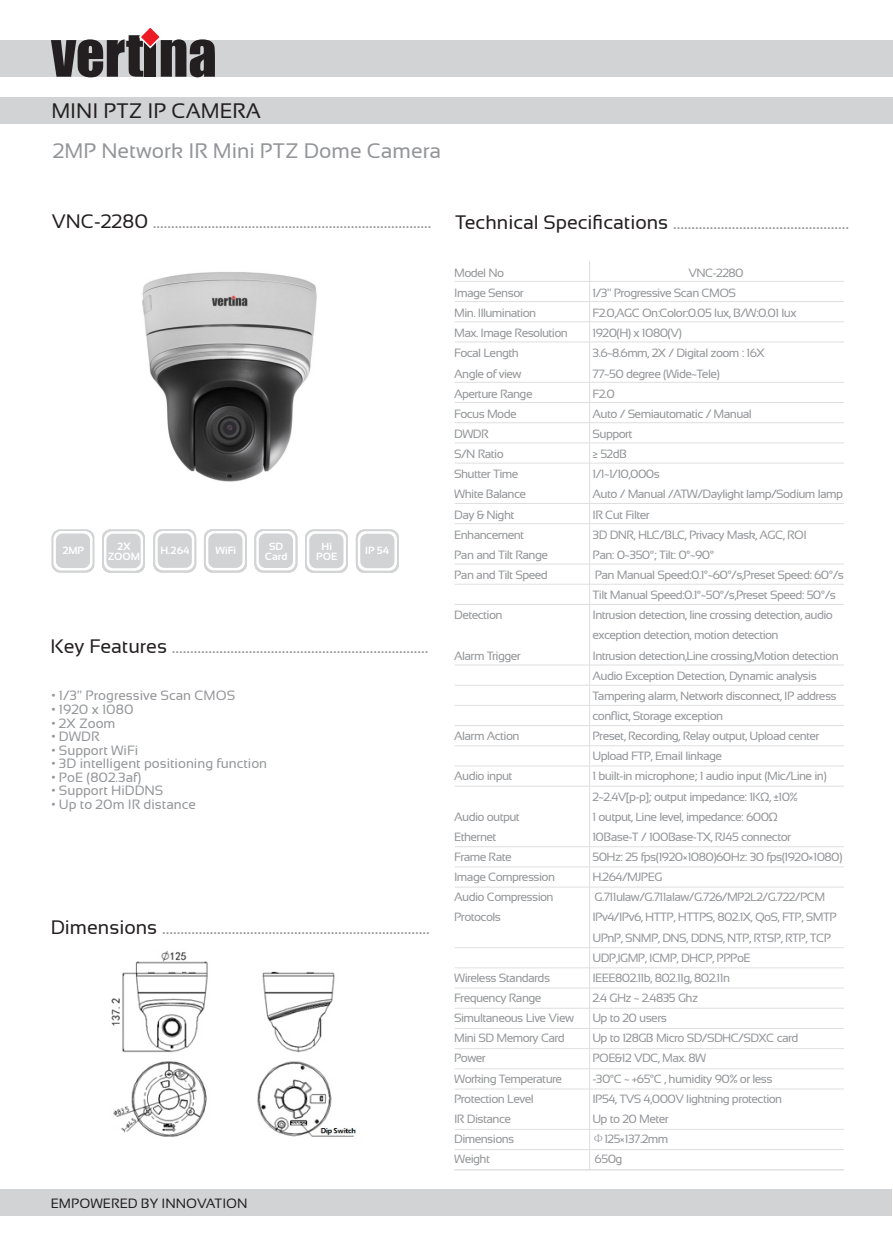
<style>
.page{position:relative;width:893px;height:1255px;background:#fff}
.page>*{position:absolute;margin:0;border:0;box-sizing:border-box;transform-origin:0 0}
.t1{font:56.55px "Impact";color:#231f20}
.t2{font:21px "Sansation";color:#939598}
.t3{font:21px "Sansation";color:#231f20}
.t4{font:19.5px "Sansation";color:#939598}
.t5{font:13.5px "Sansation";color:#939598}
.t6{font:13.5px "Sansation";color:#231f20}
.t7{font:12px/20.1px "Sansation";letter-spacing:-.05em;color:#939598}
.t8{font:700 10.5px/10.5px "Sansation";letter-spacing:-.055em;color:#fff;text-align:center}
.s1{color:#231f20}
.s2{font-family:"Sim Sun"}
</style>
<div class="page">
<div style="left:1px;top:1188px;width:891px;height:27px;background:#d1d3d4"></div>
<div style="left:0;top:40px;width:893px;height:37px;background:#d1d3d4"></div>
<div style="left:145px;top:40px;width:11px;height:37px;background:#231f20"></div>
<svg style="left:141px;top:28px;width:19px;height:22px"></svg>
<div style="left:0;top:97px;width:893px;height:27px;background:#d1d3d4"></div>
<svg style="left:356px;top:529px;width:43px;height:43px"></svg>
<svg style="left:358px;top:531px;width:39px;height:39px"></svg>
<div style="left:360px;top:533px;width:34px;height:35px;background:#d1d3d4;border-radius:7px"></div>
<svg style="left:102px;top:529px;width:43px;height:44px"></svg>
<div style="left:104px;top:531px;width:39px;height:39px;background:#fff;border-radius:8px"></div>
<div style="left:106px;top:533px;width:35px;height:35px;background:#d1d3d4;border-radius:7px"></div>
<svg style="left:52px;top:529px;width:42px;height:43px"></svg>
<div style="left:53px;top:531px;width:40px;height:39px;background:#fff;border-radius:8px"></div>
<div style="left:56px;top:533px;width:34px;height:35px;background:#d1d3d4;border-radius:7px"></div>
<svg style="left:254px;top:529px;width:43px;height:43px"></svg>
<div style="left:256px;top:531px;width:39px;height:39px;background:#fff;border-radius:8px"></div>
<div style="left:259px;top:533px;width:34px;height:35px;background:#d1d3d4;border-radius:7px"></div>
<svg style="left:204px;top:529px;width:43px;height:43px"></svg>
<svg style="left:206px;top:531px;width:39px;height:39px"></svg>
<div style="left:208px;top:533px;width:34px;height:35px;background:#d1d3d4;border-radius:7px"></div>
<svg style="left:305px;top:529px;width:43px;height:44px"></svg>
<svg style="left:307px;top:531px;width:39px;height:39px"></svg>
<div style="left:309px;top:533px;width:34px;height:35px;background:#d1d3d4;border-radius:7px"></div>
<div style="left:153px;top:529px;width:43px;height:43px;background:#d1d3d4;border-radius:9px"></div>
<svg style="left:155px;top:531px;width:39px;height:39px"></svg>
<div style="left:158px;top:533px;width:34px;height:35px;background:#d1d3d4;border-radius:7px"></div>
<hr style="left:589px;top:261px;width:1px;height:909px;background:#dfdfdf">
<hr style="left:455px;top:1169px;width:389px;height:1px;background:#dfdfdf">
<hr style="left:455px;top:1149px;width:389px;height:1px;background:#dfdfdf">
<hr style="left:455px;top:1128px;width:389px;height:1px;background:#dfdfdf">
<hr style="left:455px;top:1088px;width:389px;height:1px;background:#dfdfdf">
<hr style="left:455px;top:1068px;width:389px;height:1px;background:#dfdfdf">
<hr style="left:455px;top:1048px;width:389px;height:1px;background:#dfdfdf">
<hr style="left:455px;top:1028px;width:389px;height:1px;background:#dfdfdf">
<hr style="left:455px;top:1007px;width:389px;height:1px;background:#dfdfdf">
<hr style="left:455px;top:987px;width:389px;height:1px;background:#dfdfdf">
<hr style="left:455px;top:967px;width:389px;height:1px;background:#dfdfdf">
<hr style="left:455px;top:947px;width:389px;height:1px;background:#dfdfdf">
<hr style="left:455px;top:886px;width:389px;height:1px;background:#dfdfdf">
<hr style="left:455px;top:866px;width:389px;height:1px;background:#dfdfdf">
<hr style="left:455px;top:846px;width:389px;height:1px;background:#dfdfdf">
<hr style="left:455px;top:785px;width:389px;height:1px;background:#dfdfdf">
<hr style="left:455px;top:765px;width:389px;height:1px;background:#dfdfdf">
<hr style="left:455px;top:745px;width:389px;height:1px;background:#dfdfdf">
<hr style="left:455px;top:725px;width:389px;height:1px;background:#dfdfdf">
<hr style="left:455px;top:705px;width:389px;height:1px;background:#dfdfdf">
<hr style="left:455px;top:684px;width:389px;height:1px;background:#dfdfdf">
<hr style="left:455px;top:664px;width:389px;height:1px;background:#dfdfdf">
<hr style="left:455px;top:604px;width:389px;height:1px;background:#dfdfdf">
<hr style="left:455px;top:584px;width:389px;height:1px;background:#dfdfdf">
<hr style="left:455px;top:563px;width:389px;height:1px;background:#dfdfdf">
<hr style="left:455px;top:523px;width:389px;height:1px;background:#dfdfdf">
<hr style="left:455px;top:503px;width:389px;height:1px;background:#dfdfdf">
<hr style="left:455px;top:462px;width:389px;height:1px;background:#dfdfdf">
<hr style="left:455px;top:442px;width:389px;height:1px;background:#dfdfdf">
<hr style="left:455px;top:422px;width:389px;height:1px;background:#dfdfdf">
<hr style="left:455px;top:402px;width:389px;height:1px;background:#dfdfdf">
<hr style="left:455px;top:382px;width:389px;height:1px;background:#dfdfdf">
<hr style="left:455px;top:341px;width:389px;height:1px;background:#dfdfdf">
<hr style="left:455px;top:321px;width:389px;height:1px;background:#dfdfdf">
<hr style="left:455px;top:301px;width:389px;height:1px;background:#dfdfdf">
<hr style="left:455px;top:281px;width:389px;height:1px;background:#dfdfdf">
<img style="left:111px;top:950px;width:245px;height:187px">
<img style="left:142px;top:272px;width:175px;height:210px">
<h1 class="t1" style="left:51px;top:32px;width:167px">VERT NA</h1>
<h2 class="t3" style="left:51px;top:102px;width:211px">MINI PTZ IP CAMERA</h2>
<h2 class="t2" style="left:53px;top:142px;width:390px">2MP Network IR Mini PTZ Dome Camera</h2>
<h3 class="t4" style="left:52px;top:214px;width:381px"><span class="s1">VNC-2280</span> ............................................................................</h3>
<p class="t8" style="left:62px;top:545px;width:23px">2MP</p>
<p class="t8" style="left:261px;top:539px;width:33px">Dual<br>Stream</p>
<p class="t8" style="left:58px;top:539px;width:33px">Dual<br>Stream</p>
<p class="t8" style="left:368px;top:539px;width:22px">Dual</p>
<p class="t8" style="left:108px;top:539px;width:33px">Dual<br>Stream</p>
<p class="t8" style="left:216px;top:549px;width:27px">tream</p>
<p class="t8" style="left:311px;top:539px;width:33px">Dual<br>Stream</p>
<p class="t8" style="left:110px;top:541px;width:30px">2.8-12 mm</p>
<p class="t8" style="left:108px;top:541px;width:34px">2X<br>ZOOM</p>
<p class="t8" style="left:265px;top:541px;width:24px">SD<br>Card</p>
<p class="t8" style="left:316px;top:541px;width:23px">Hi<br>POE</p>
<p class="t8" style="left:159px;top:545px;width:31px">SH.264</p>
<p class="t8" style="left:367px;top:545px;width:23px">POE</p>
<p class="t8" style="left:63px;top:545px;width:7px">3</p>
<p class="t8" style="left:362px;top:545px;width:28px">SIP 54</p>
<p class="t8" style="left:210px;top:546px;width:28px">SWiFi</p>
<p class="t8" style="left:165px;top:549px;width:27px">tream</p>
<p class="t8" style="left:368px;top:550px;width:27px">tream</p>
<h3 class="t4" style="left:51px;top:638px;width:379px"><span class="s1">Key Features</span> ......................................................................</h3>
<p class="t5" style="left:51px;top:690px;width:185px">• 1/3" Progressive Scan CMOS</p>
<p class="t5" style="left:51px;top:704px;width:84px">• 1920 x 1080</p>
<p class="t5" style="left:51px;top:717px;width:66px">• 2X Zoom</p>
<p class="t5" style="left:51px;top:731px;width:50px">• DWDR</p>
<p class="t5" style="left:51px;top:744px;width:88px">• Support WiFi</p>
<p class="t5" style="left:51px;top:758px;width:217px">• 3D intelligent positioning function</p>
<p class="t5" style="left:51px;top:772px;width:92px">• PoE (802.3af)</p>
<p class="t5" style="left:51px;top:785px;width:114px">• Support HiDDNS</p>
<p class="t5" style="left:51px;top:799px;width:146px">• Up to 20m IR distance</p>
<h3 class="t4" style="left:51px;top:919px;width:380px"><span class="s1">Dimensions</span> .........................................................................</h3>
<p class="t6" style="left:51px;top:1197px;width:198px">EMPOWERED BY INNOVATION</p>
<h3 class="t4" style="left:455px;top:214px;width:395px"><span class="s1">Technical Specifications</span> ................................................</h3>
<p class="t7" style="left:454px;top:263px;width:115px">Model No<br>Image Sensor<br>Min. Illumination<br>Max. Image Resolution<br>Focal Length<br>Angle of view<br>Aperture Range<br>Focus Mode<br>DWDR<br>S/N Ratio<br>Shutter Time<br>White Balance<br>Day &amp; Night<br>Enhancement<br>Pan and Tilt Range<br>Pan and Tilt Speed</p>
<p class="t7" style="left:454px;top:606px;width:50px">Detection</p>
<p class="t7" style="left:454px;top:646px;width:68px">Alarm Trigger</p>
<p class="t7" style="left:454px;top:727px;width:67px">Alarm Action</p>
<p class="t7" style="left:454px;top:767px;width:60px">Audio input</p>
<p class="t7" style="left:454px;top:807px;width:102px">Audio output<br>Ethernet<br>Frame Rate<br>Image Compression<br>Audio Compression<br>Protocols</p>
<p class="t7" style="left:454px;top:968px;width:121px">Wireless Standards<br>Frequency Range<br>Simultaneous Live View<br>Mini SD Memory Card<br>Power<br>Working Temperature<br>Protection Level<br>IR Distance<br>Dimensions<br>Weight</p>
<p class="t7" style="left:592px;top:263px;width:253px;text-indent:96px">VNC-2280<br>1/3" Progressive Scan CMOS<br>F2.0,AGC On:Color:0.05 lux, B/W:0.01 lux<br>1920(H) x 1080(V)<br>3.6~8.6mm, 2X / Digital zoom : 16X<br>77~50 degree (Wide~Tele)<br>F2.0<br>Auto / Semiautomatic / Manual<br>Support<br>≥ 52dB<br>1/1~1/10,000s<br>Auto / Manual /ATW/Daylight lamp/Sodium lamp<br>IR Cut Filter<br>3D DNR, HLC/BLC, Privacy Mask, AGC, ROI<br>Pan: 0~350°; Tilt: 0°~90°<br>Pan Manual Speed:0.1°~60°/s,Preset Speed: 60°/s<br>Tilt Manual Speed:0.1°~50°/s,Preset Speed: 50°/s<br>Intrusion detection, line crossing detection, audio exception detection, motion detection<br>Intrusion detection,Line crossing,Motion detection<br>Audio Exception Detection, Dynamic analysis<br>Tampering alarm, Network disconnect, IP address conflict, Storage exception<br>Preset, Recording, Relay output, Upload center<br>Upload FTP, Email linkage<br>1 built-in microphone; 1 audio input (Mic/Line in)<br>2~2.4V[p-p]; output impedance: 1KΩ, ±10%<br>1 output, Line level, impedance: 600Ω<br>10Base-T / 100Base-TX, RJ45 connector<br>50Hz: 25 fps(1920×1080)60Hz: 30 fps(1920×1080)<br>H.264/MJPEG<br>G.711ulaw/G.711alaw/G.726/MP2L2/G.722/PCM<br>IPv4/IPv6, HTTP, HTTPS, 802.1X, QoS, FTP, SMTP<br>UPnP, SNMP, DNS, DDNS, NTP, RTSP, RTP, TCP<br>UDP,IGMP, ICMP, DHCP, PPPoE<br>IEEE802.11b, 802.11g, 802.11n<br>2.4 GHz ~ 2.4835 Ghz<br>Up to 20 users<br>Up to 128GB Micro SD/SDHC/SDXC card<br>POE&amp;12 VDC, Max. 8W<br>-30°C ~ +65°C , humidity 90% or less<br>IP54, TVS 4,000V lightning protection<br>Up to 20 Meter<br><span class="s2">Φ</span>125×137.2mm<br>650g</p>
</div>
